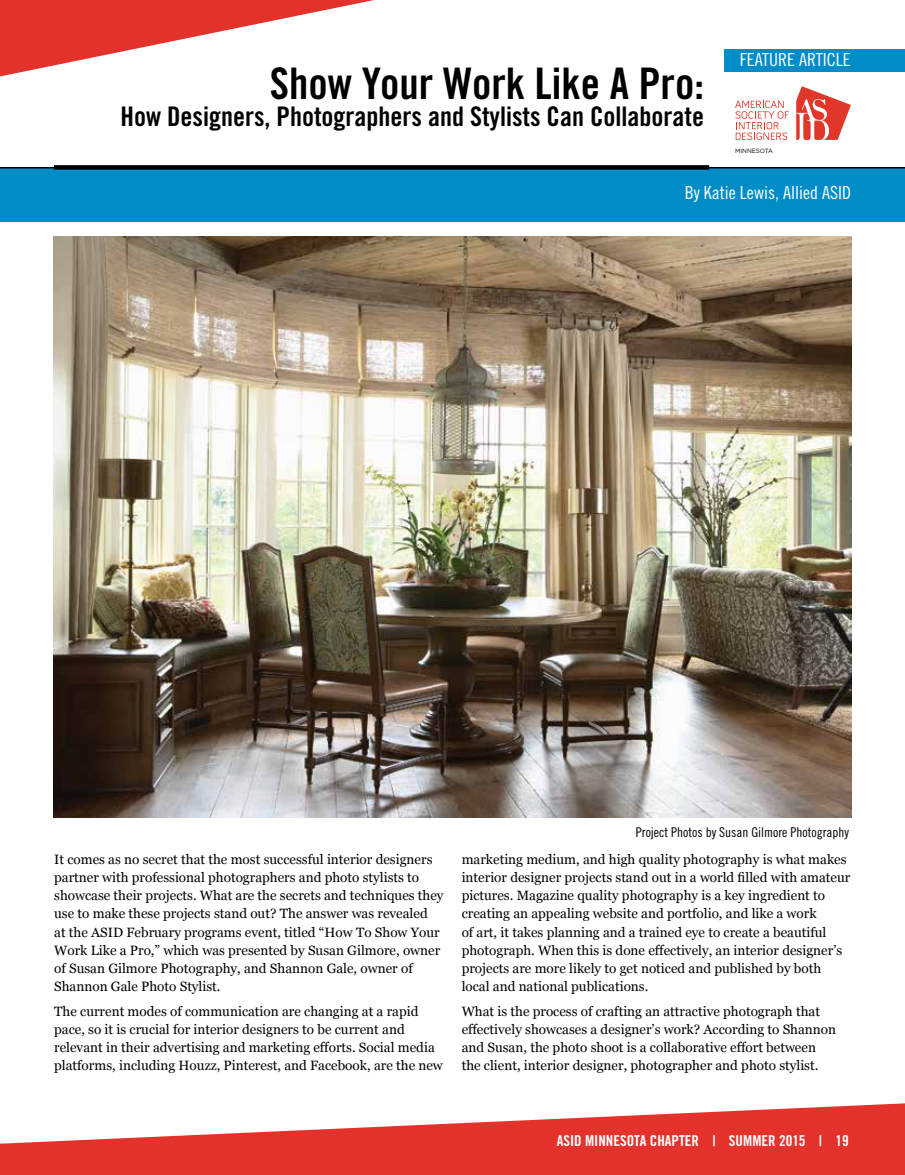
<style>
.page{position:relative;width:905px;height:1175px;background:#fff}
.page>*{position:absolute;margin:0;border:0;box-sizing:border-box;transform-origin:0 0}
.t1{font:43.5px "Trade Gothic LT Std Bd Cn 20";color:#000}
.t2{font:27px "Trade Gothic LT Std Bd Cn 20";color:#000}
.t3{font:18px "Trade Gothic LT Std Cn 18";color:#fff}
.t4{font:15px "Trade Gothic LT Std Bd Cn 20";color:#fff}
.t5{font:13.5px/18.1px "Georgia";color:#000}
.t6{font:13.5px "Trade Gothic LT Std Cn 18";color:#000}
.t7{font:6.15px "Gotham";color:#000}
</style>
<div class="page">
<img style="left:54px;top:236px;width:797px;height:581px">
<svg style="left:0;top:1103px;width:904px;height:71px;fill:#e3322b"></svg>
<div style="left:0;top:168px;width:904px;height:53px;background:#008dc7"></div>
<hr style="left:0;top:167px;width:904px;height:1px;background:#000">
<div style="left:724px;top:49px;width:180px;height:22px;background:#008dc7"></div>
<svg style="left:735px;top:101px;width:53px;height:39px"></svg>
<svg style="left:796px;top:86px;width:54px;height:54px"></svg>
<svg style="left:0;top:0;width:374px;height:76px"></svg>
<div style="left:54px;top:165px;width:655px;height:5px;background:#000"></div>
<h1 class="t1" style="left:270px;top:57px;width:435px">Show Your Work Like A Pro:</h1>
<h2 class="t2" style="left:120px;top:100px;width:585px">How Designers, Photographers and Stylists Can Collaborate</h2>
<h3 class="t3" style="left:740px;top:49px;width:112px">FEATURE ARTICLE</h3>
<p class="t7" style="left:735px;top:147px;width:39px">MINNESOTA</p>
<h3 class="t3" style="left:685px;top:182px;width:167px">By Katie Lewis, Allied ASID</h3>
<p class="t5" style="left:54px;top:849px;width:391px">It comes as no secret that the most successful interior designers partner with professional photographers and photo stylists to showcase their projects. What are the secrets and techniques they use to make these projects stand out? The answer was revealed<br>at the ASID February programs event, titled “How To Show Your Work Like a Pro,” which was presented by Susan Gilmore, owner of Susan Gilmore Photography, and Shannon Gale, owner of Shannon Gale Photo Stylist.</p>
<p class="t5" style="left:54px;top:1001px;width:390px">The current modes of communication are changing at a rapid pace, so it is crucial for interior designers to be current and relevant in their advertising and marketing efforts. Social media platforms, including Houzz, Pinterest, and Facebook, are the new</p>
<p class="t6" style="left:636px;top:823px;width:214px">Project Photos by Susan Gilmore Photography</p>
<p class="t5" style="left:461px;top:849px;width:390px">marketing medium, and high quality photography is what makes interior designer projects stand out in a world filled with amateur pictures. Magazine quality photography is a key ingredient to creating an appealing website and portfolio, and like a work<br>of art, it takes planning and a trained eye to create a beautiful photograph. When this is done effectively, an interior designer’s projects are more likely to get noticed and published by both local and national publications.</p>
<p class="t5" style="left:461px;top:1001px;width:376px">What is the process of crafting an attractive photograph that effectively showcases a designer’s work? According to Shannon and Susan, the photo shoot is a collaborative effort between the client, interior designer, photographer and photo stylist.</p>
<p class="t4" style="left:556px;top:1131px;width:294px">ASID MINNESOTA CHAPTER | SUMMER 2015 | 19</p>
</div>
